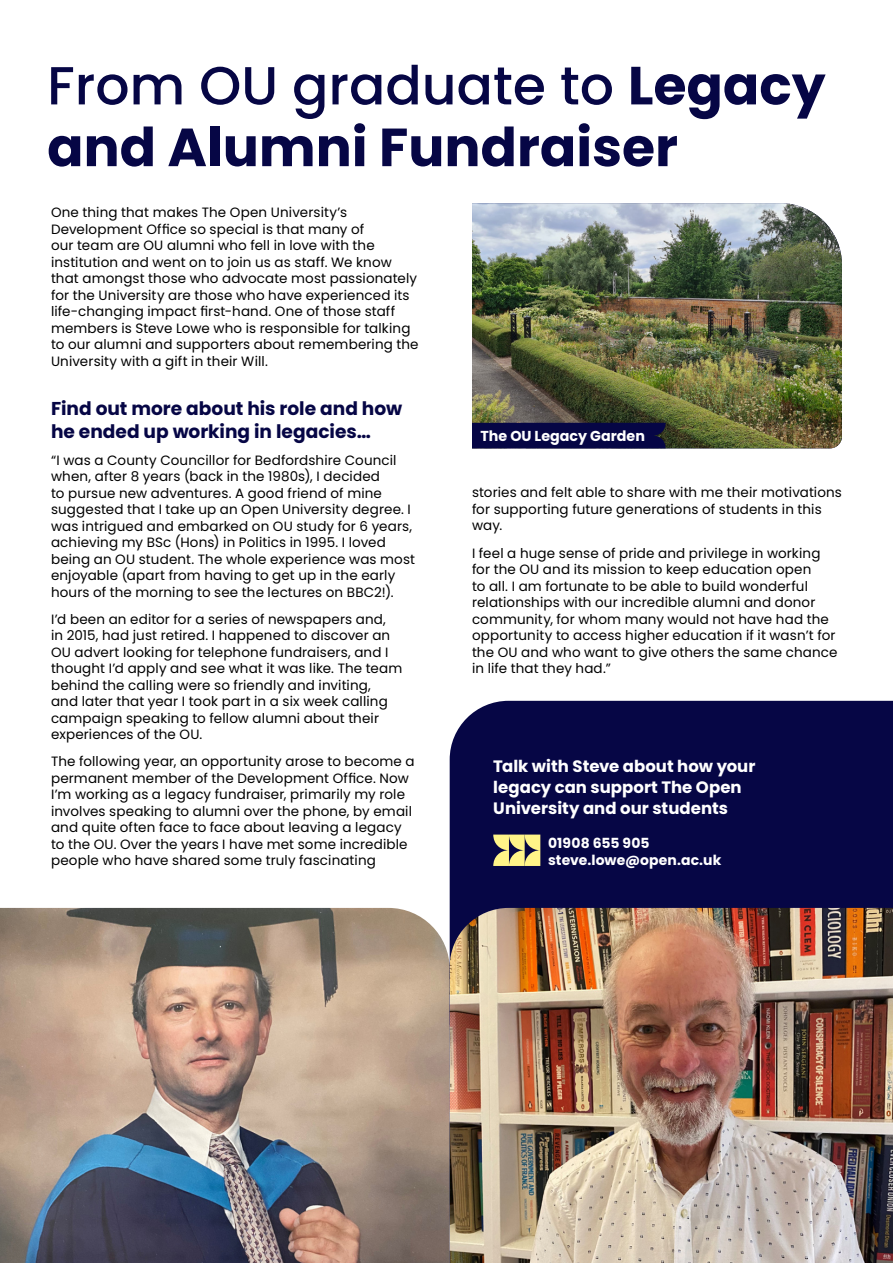
<style>
.page{position:relative;width:893px;height:1263px;background:#fff}
.page>*{position:absolute;margin:0;border:0;box-sizing:border-box;transform-origin:0 0}
.t1{font:700 53.55px/61.8px "Poppins";color:#060645}
.t2{font:700 18.6px/22.4px "Poppins";color:#060645}
.t3{font:700 16.5px/21px "Poppins";color:#fff}
.t4{font:700 14.4px "Poppins";color:#fff}
.t5{font:700 13.95px/16.8px "Poppins";letter-spacing:.005em;color:#fff}
.t6{font:13.5px/16.5px "Poppins";letter-spacing:.01em;color:#000}
.s1{font-weight:500}
</style>
<div class="page">
<img style="left:0;top:908px;width:450px;height:355px">
<div style="left:450px;top:701px;width:443px;height:207px;background:#060645"></div>
<svg style="left:493px;top:834px;width:47px;height:32px;background:#c6be78"></svg>
<img style="left:472px;top:203px;width:370px;height:245px">
<div style="left:472px;top:423px;width:194px;height:25px;background:#060645"></div>
<img style="left:450px;top:908px;width:443px;height:355px">
<h1 class="t1" style="left:47px;top:55px;width:780px"><span class="s1">From OU graduate to</span> Legacy and Alumni Fundraiser</h1>
<p class="t6" style="left:51px;top:204px;width:369px">One thing that makes The Open University’s Development Office so special is that many of<br>our team are OU alumni who fell in love with the institution and went on to join us as staff. We know that amongst those who advocate most passionately for the University are those who have experienced its life-changing impact first-hand. One of those staff members is Steve Lowe who is responsible for talking to our alumni and supporters about remembering the University with a gift in their Will.</p>
<h2 class="t2" style="left:51px;top:398px;width:353px">Find out more about his role and how he ended up working in legacies…</h2>
<p class="t6" style="left:51px;top:452px;width:366px">“I was a County Councillor for Bedfordshire Council when, after 8 years (back in the 1980s), I decided<br>to pursue new adventures. A good friend of mine suggested that I take up an Open University degree. I was intrigued and embarked on OU study for 6 years, achieving my BSc (Hons) in Politics in 1995. I loved being an OU student. The whole experience was most enjoyable (apart from having to get up in the early hours of the morning to see the lectures on BBC2!).</p>
<p class="t6" style="left:51px;top:611px;width:353px">I’d been an editor for a series of newspapers and,<br>in 2015, had just retired. I happened to discover an OU advert looking for telephone fundraisers, and I thought I’d apply and see what it was like. The team behind the calling were so friendly and inviting,<br>and later that year I took part in a six week calling campaign speaking to fellow alumni about their experiences of the OU.</p>
<p class="t6" style="left:51px;top:753px;width:365px">The following year, an opportunity arose to become a permanent member of the Development Office. Now I’m working as a legacy fundraiser, primarily my role involves speaking to alumni over the phone, by email and quite often face to face about leaving a legacy to the OU. Over the years I have met some incredible people who have shared some truly fascinating</p>
<p class="t4" style="left:480px;top:428px;width:166px">The OU Legacy Garden</p>
<p class="t6" style="left:472px;top:484px;width:371px">stories and felt able to share with me their motivations for supporting future generations of students in this way.</p>
<p class="t6" style="left:472px;top:545px;width:367px">I feel a huge sense of pride and privilege in working for the OU and its mission to keep education open<br>to all. I am fortunate to be able to build wonderful relationships with our incredible alumni and donor community, for whom many would not have had the opportunity to access higher education if it wasn’t for the OU and who want to give others the same chance in life that they had.”</p>
<p class="t3" style="left:493px;top:756px;width:264px">Talk with Steve about how your legacy can support The Open<br>University and our students</p>
<p class="t5" style="left:548px;top:835px;width:175px">01908 655 905 steve.lowe@open.ac.uk</p>
</div>
